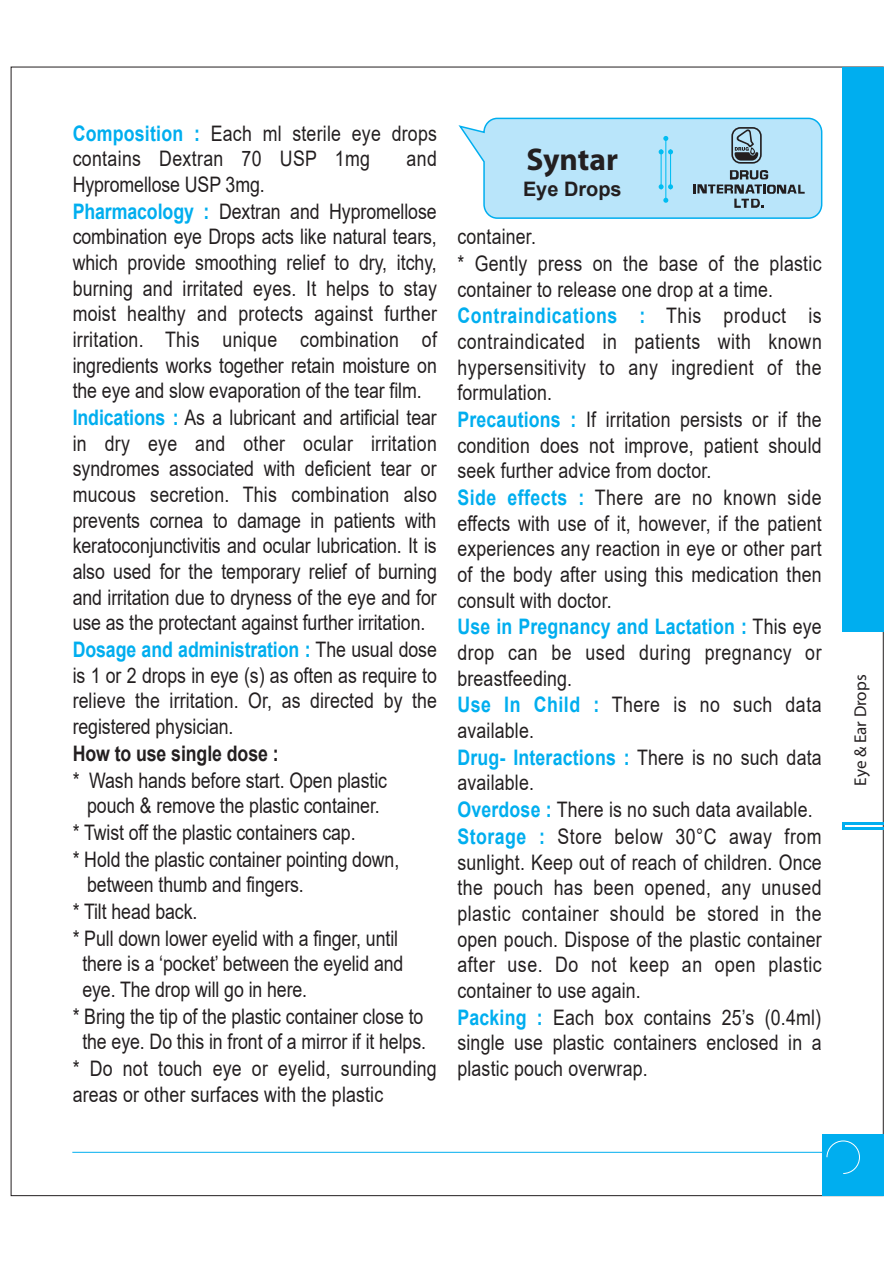
<style>
.page{position:relative;width:893px;height:1263px;background:#fff}
.page>*{position:absolute;margin:0;border:0;box-sizing:border-box;transform-origin:0 0}
.t1{font:700 31.5px "Myriad";color:#231f20}
.t2{font:21.3px/26px "Arial";letter-spacing:.01em;color:#231f20;scale:.83 1}
.t3{font:700 21.3px "Arial";letter-spacing:-.005em;color:#231f20;scale:.83 1}
.t4{font:700 19.95px "Arial";color:#231f20}
.t5{font:17.1px "Myriad";color:#231f20}
.s1{font-weight:700;color:#00aeef}
</style>
<div class="page">
<div style="left:842px;top:67px;width:41px;height:564px;background:#00aeef"></div>
<hr style="left:842px;top:823px;width:41px;height:2px;background:#00aeef">
<hr style="left:842px;top:828px;width:41px;height:2px;background:#00aeef">
<div style="left:822px;top:1134px;width:61px;height:62px;background:#00aeef"></div>
<hr style="left:72px;top:1152px;width:753px;height:1px;background:#00aeef">
<svg style="left:826px;top:1140px;width:34px;height:34px"></svg>
<div style="left:484px;top:118px;width:338px;height:100px;background:#b9e5fa;border-radius:13px"></div>
<div style="left:483px;top:118px;width:339px;height:101px;border:2px solid #00aeef;border-radius:13px"></div>
<hr style="left:665px;top:137px;width:1px;height:65px;background:#01bdf2">
<svg style="left:663px;top:198px;width:5px;height:5px"></svg>
<svg style="left:663px;top:136px;width:5px;height:5px"></svg>
<hr style="left:670px;top:149px;width:1px;height:40px;background:#01bdf2">
<hr style="left:661px;top:149px;width:1px;height:40px;background:#01bdf2">
<svg style="left:659px;top:184px;width:14px;height:5px"></svg>
<svg style="left:659px;top:149px;width:14px;height:5px"></svg>
<svg style="left:731px;top:127px;width:31px;height:37px"></svg>
<svg style="left:693px;top:170px;width:112px;height:38px"></svg>
<p class="t2" style="left:73px;top:120px;width:440px"><span class="s1">Composition :</span> Each ml sterile eye drops contains Dextran 70 USP 1mg</p>
<p class="t2" style="left:407px;top:146px;width:38px">and</p>
<p class="t2" style="left:73px;top:171px;width:441px">Hypromellose USP 3mg.<br><span class="s1">Pharmacology :</span> Dextran and Hypromellose combination eye Drops acts like natural tears, which provide smoothing relief to dry, itchy, burning and irritated eyes. It helps to stay moist healthy and protects against further irritation. This unique combination of ingredients works together retain moisture on the eye and slow evaporation of the tear film.<br><span class="s1">Indications :</span> As a lubricant and artificial tear in dry eye and other ocular irritation syndromes associated with deficient tear or mucous secretion. This combination also prevents cornea to damage in patients with keratoconjunctivitis and ocular lubrication. It is also used for the temporary relief of burning and irritation due to dryness of the eye and for use as the protectant against further irritation.<br><span class="s1">Dosage and administration :</span> The usual dose is 1 or 2 drops in eye (s) as often as require to relieve the irritation. Or, as directed by the registered physician.</p>
<p class="t3" style="left:73px;top:738px;width:250px">How to use single dose :</p>
<p class="t2" style="left:73px;top:767px;width:380px">* Wash hands before start. Open plastic</p>
<p class="t2" style="left:87px;top:792px;width:354px">pouch &amp; remove the plastic container.</p>
<p class="t2" style="left:73px;top:819px;width:342px">* Twist off the plastic containers cap.</p>
<p class="t2" style="left:73px;top:846px;width:395px">* Hold the plastic container pointing down,</p>
<p class="t2" style="left:87px;top:872px;width:263px">between thumb and fingers.</p>
<p class="t2" style="left:73px;top:898px;width:152px">* Tilt head back.</p>
<p class="t2" style="left:73px;top:925px;width:394px">* Pull down lower eyelid with a finger, until</p>
<p class="t2" style="left:82px;top:951px;width:388px">there is a ‘pocket’ between the eyelid and</p>
<p class="t2" style="left:82px;top:976px;width:272px">eye. The drop will go in here.</p>
<p class="t2" style="left:73px;top:1003px;width:424px">* Bring the tip of the plastic container close to</p>
<p class="t2" style="left:82px;top:1029px;width:416px">the eye. Do this in front of a mirror if it helps.</p>
<p class="t2" style="left:73px;top:1055px;width:440px">* Do not touch eye or eyelid, surrounding</p>
<p class="t2" style="left:73px;top:1081px;width:376px">areas or other surfaces with the plastic</p>
<h1 class="t1" style="left:527px;top:143px;width:93px">Syntar</h1>
<p class="t4" style="left:523px;top:175px;width:100px">Eye Drops</p>
<p class="t2" style="left:457px;top:223px;width:441px">container.<br>* Gently press on the base of the plastic container to release one drop at a time.<br><span class="s1">Contraindications :</span> This product is contraindicated in patients with known hypersensitivity to any ingredient of the formulation.<br><span class="s1">Precautions :</span> If irritation persists or if the condition does not improve, patient should seek further advice from doctor.<br><span class="s1">Side effects :</span> There are no known side effects with use of it, however, if the patient experiences any reaction in eye or other part of the body after using this medication then consult with doctor.<br><span class="s1">Use in Pregnancy and Lactation :</span> This eye drop can be used during pregnancy or breastfeeding.<br><span class="s1">Use In Child :</span> There is no such data available.<br><span class="s1">Drug- Interactions :</span> There is no such data available.<br><span class="s1">Overdose :</span> There is no such data available.<br><span class="s1">Storage :</span> Store below 30°C away from sunlight. Keep out of reach of children. Once the pouch has been opened, any unused plastic container should be stored in the open pouch. Dispose of the plastic container after use. Do not keep an open plastic container to use again.<br><span class="s1">Packing :</span> Each box contains 25’s (0.4ml) single use plastic containers enclosed in a plastic pouch overwrap.</p>
<p class="t5" style="left:852px;top:785px;width:112px;rotate:-90deg">Eye &amp; Ear Drops</p>
</div>
